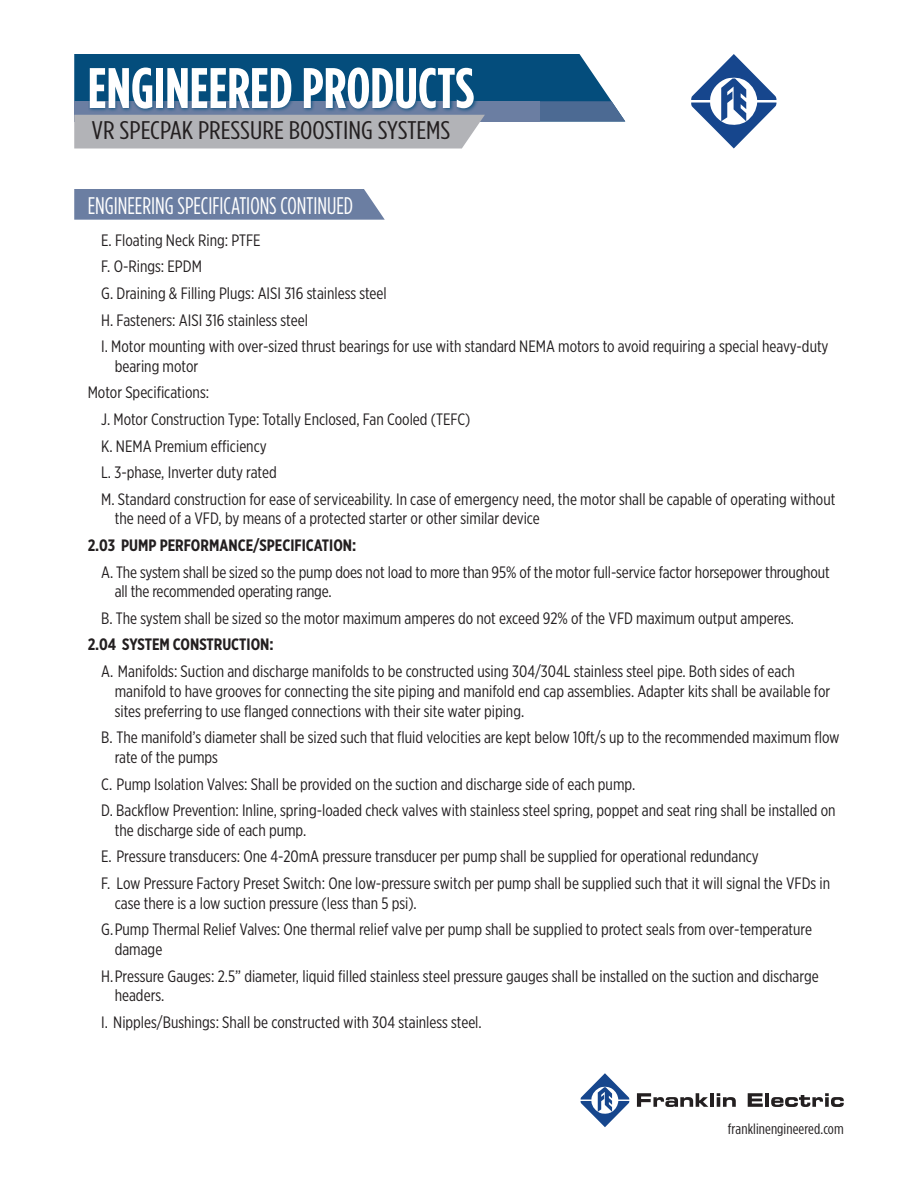
<style>
.page{position:relative;width:918px;height:1188px;background:#fff}
.page>*{position:absolute;margin:0;border:0;box-sizing:border-box;transform-origin:0 0}
.t1{font:700 57px "Gotham Condensed";color:#fff}
.t2{font:25.5px "Gotham Condensed";color:#231f20;scale:1.18 1}
.t3{font:24px "Gotham Condensed";color:#fff;scale:.95 1}
.t4{font:16.5px/26.5px "Gotham X Narrow";color:#231f20}
.t5{font:700 16.5px "Gotham X Narrow";color:#231f20}
.t6{font:14.85px "Gotham Condensed";letter-spacing:.005em;color:#231f20;scale:1.11 1}
</style>
<div class="page">
<svg style="left:637px;top:1093px;width:71px;height:14px"></svg>
<hr style="left:710px;top:1093px;width:4px;height:14px;background:#231f20">
<svg style="left:717px;top:1093px;width:19px;height:14px"></svg>
<svg style="left:748px;top:1093px;width:15px;height:14px"></svg>
<hr style="left:765px;top:1093px;width:4px;height:14px;background:#231f20">
<svg style="left:771px;top:1093px;width:73px;height:14px"></svg>
<svg style="left:581px;top:1073px;width:48px;height:54px"></svg>
<svg style="left:691px;top:54px;width:85px;height:94px"></svg>
<svg style="left:74px;top:54px;width:551px;height:94px"></svg>
<div style="left:88px;top:65px;width:390px;height:48px;background:#044d7c;opacity:.85"></div>
<svg style="left:74px;top:189px;width:311px;height:31px;background:#7183a6"></svg>
<h1 class="t1" style="left:88px;top:55px;width:388px">ENGINEERED PRODUCTS</h1>
<h2 class="t2" style="left:92px;top:116px;width:306px">VR SPECPAK PRESSURE BOOSTING SYSTEMS</h2>
<h3 class="t3" style="left:88px;top:192px;width:281px">ENGINEERING SPECIFICATIONS CONTINUED</h3>
<p class="t4" style="left:101px;top:227px;width:729px">E. Floating Neck Ring: PTFE<br>F. O-Rings: EPDM<br>G. Draining &amp; Filling Plugs: AISI 316 stainless steel<br>H. Fasteners: AISI 316 stainless steel<br>I. Motor mounting with over-sized thrust bearings for use with standard NEMA motors to avoid requiring a special heavy-duty</p>
<p class="t4" style="left:115px;top:353px;width:85px">bearing motor</p>
<p class="t4" style="left:88px;top:379px;width:123px">Motor Specifications:</p>
<p class="t4" style="left:101px;top:406px;width:371px">J. Motor Construction Type: Totally Enclosed, Fan Cooled (TEFC)</p>
<p class="t4" style="left:101px;top:432px;width:167px">K. NEMA Premium efficiency</p>
<p class="t4" style="left:101px;top:459px;width:177px">L. 3-phase, Inverter duty rated</p>
<p class="t4" style="left:101px;top:485px;width:736px">M. Standard construction for ease of serviceability. In case of emergency need, the motor shall be capable of operating without</p>
<p class="t4" style="left:115px;top:505px;width:427px">the need of a VFD, by means of a protected starter or other similar device</p>
<p class="t5" style="left:88px;top:535px;width:270px">2.03 PUMP PERFORMANCE/SPECIFICATION:</p>
<p class="t4" style="left:115px;top:562px;width:716px;line-height:19.8px;text-indent:-13px">A. The system shall be sized so the pump does not load to more than 95% of the motor full-service factor horsepower throughout all the recommended operating range.</p>
<p class="t4" style="left:101px;top:605px;width:694px">B. The system shall be sized so the motor maximum amperes do not exceed 92% of the VFD maximum output amperes.</p>
<p class="t5" style="left:88px;top:635px;width:187px">2.04 SYSTEM CONSTRUCTION:</p>
<p class="t4" style="left:115px;top:661px;width:717px;line-height:19.8px;text-indent:-13px">A. Manifolds: Suction and discharge manifolds to be constructed using 304/304L stainless steel pipe. Both sides of each manifold to have grooves for connecting the site piping and manifold end cap assemblies. Adapter kits shall be available for sites preferring to use flanged connections with their site water piping.</p>
<p class="t4" style="left:115px;top:727px;width:726px;line-height:19.8px;text-indent:-13px">B. The manifold’s diameter shall be sized such that fluid velocities are kept below 10ft/s up to the recommended maximum flow rate of the pumps</p>
<p class="t4" style="left:101px;top:770px;width:736px">C. Pump Isolation Valves: Shall be provided on the suction and discharge side of each pump.<br>D. Backflow Prevention: Inline, spring-loaded check valves with stainless steel spring, poppet and seat ring shall be installed on</p>
<p class="t4" style="left:101px;top:817px;width:731px;text-indent:13px">the discharge side of each pump.<br>E. Pressure transducers: One 4-20mA pressure transducer per pump shall be supplied for operational redundancy<br>F. Low Pressure Factory Preset Switch: One low-pressure switch per pump shall be supplied such that it will signal the VFDs in</p>
<p class="t4" style="left:101px;top:889px;width:712px;text-indent:13px">case there is a low suction pressure (less than 5 psi).<br>G.Pump Thermal Relief Valves: One thermal relief valve per pump shall be supplied to protect seals from over-temperature</p>
<p class="t4" style="left:101px;top:936px;width:719px;text-indent:13px">damage<br>H.Pressure Gauges: 2.5” diameter, liquid filled stainless steel pressure gauges shall be installed on the suction and discharge</p>
<p class="t4" style="left:101px;top:982px;width:382px;text-indent:13px">headers.<br>I. Nipples/Bushings: Shall be constructed with 304 stainless steel.</p>
<p class="t6" style="left:728px;top:1120px;width:106px">franklinengineered.com</p>
</div>
